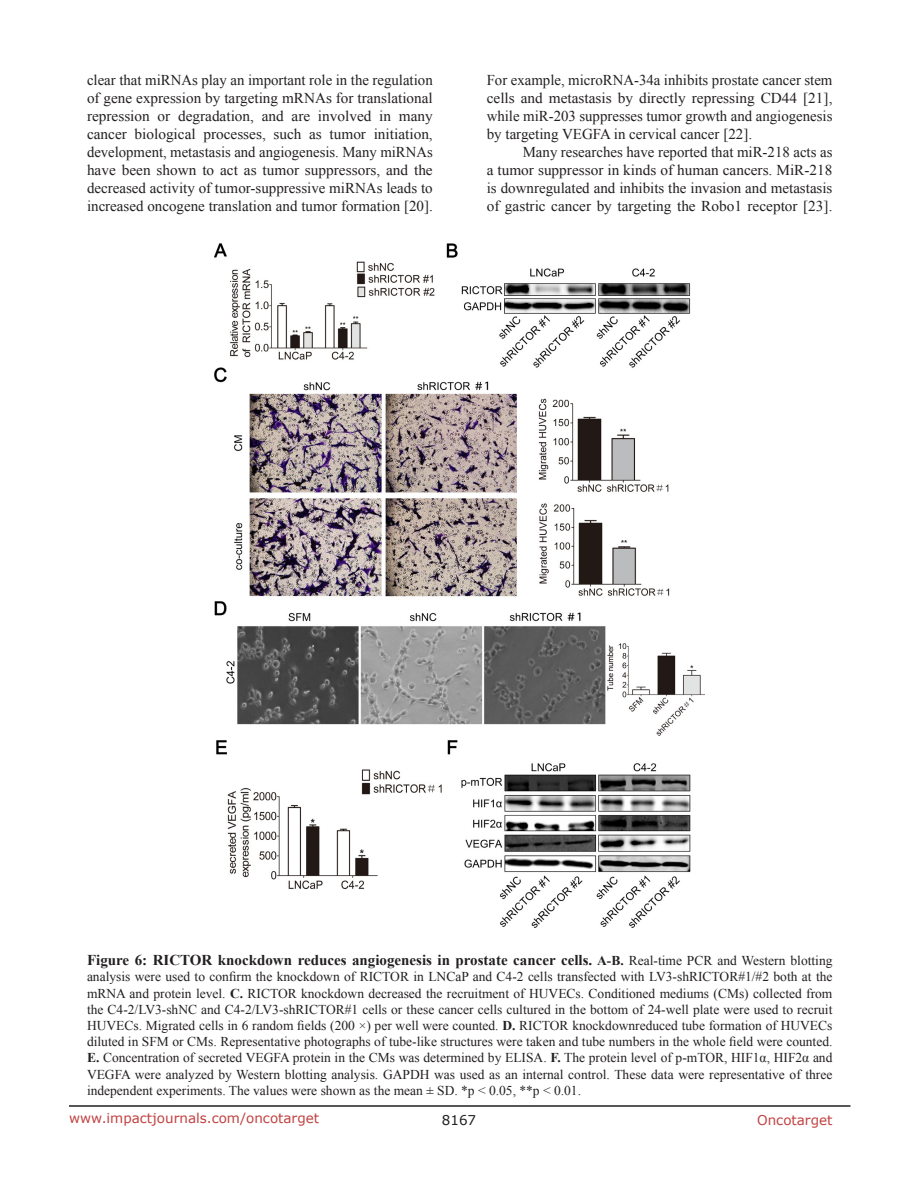
<style>
.page{position:relative;width:918px;height:1188px;background:#fff}
.page>*{position:absolute;margin:0;border:0;box-sizing:border-box;transform-origin:0 0}
.BodyText{font:15px/18px "Times New Roman";color:#231f20;text-align:justify}
.figuretext{font:700 15px "Times New Roman";color:#231f20}
.figuretext-2{font:13.5px/16.2px "Times New Roman";color:#231f20;text-align:justify}
.t1{font:13.5px "Verdana";color:#c24141}
.t2{font:13.5px "Verdana";color:#231f20}
.s1{font-size:13.5px}
.s2{font-weight:400;font-size:13.5px}
.s3{font-weight:700}
</style>
<div class="page">
<hr style="left:69px;top:1105px;width:781px;height:2px;background:#231f20">
<img style="left:215px;top:243px;width:490px;height:684px">
<p class="BodyText" style="left:87px;top:71px;width:347px">clear that miRNAs play an important role in the regulation of gene expression by targeting mRNAs for translational repression or degradation, and are involved in many cancer biological processes, such as tumor initiation, development, metastasis and angiogenesis. Many miRNAs have been shown to act as tumor suppressors, and the decreased activity of tumor-suppressive miRNAs leads to increased oncogene translation and tumor formation [20].</p>
<p class="BodyText" style="left:487px;top:71px;width:347px">For example, microRNA-34a inhibits prostate cancer stem cells and metastasis by directly repressing CD44 [21], while miR-203 suppresses tumor growth and angiogenesis by targeting VEGFA in cervical cancer [22].</p>
<p class="BodyText" style="left:487px;top:143px;width:347px;text-indent:36px">Many researches have reported that miR-218 acts as a tumor suppressor in kinds of human cancers. MiR-218 is downregulated and inhibits the invasion and metastasis of gastric cancer by targeting the Robo1 receptor [23].</p>
<p class="figuretext" style="left:87px;top:950px;width:747px">Figure 6: RICTOR knockdown reduces angiogenesis in prostate cancer cells. <span class="s1">A-B.</span> <span class="s2">Real-time PCR and Western blotting</span></p>
<p class="figuretext-2" style="left:87px;top:968px;width:747px">analysis were used to confirm the knockdown of RICTOR in LNCaP and C4-2 cells transfected with LV3-shRICTOR#1/#2 both at the mRNA and protein level. <span class="s3">C.</span> RICTOR knockdown decreased the recruitment of HUVECs. Conditioned mediums (CMs) collected from the C4-2/LV3-shNC and C4-2/LV3-shRICTOR#1 cells or these cancer cells cultured in the bottom of 24-well plate were used to recruit HUVECs. Migrated cells in 6 random fields (200 ×) per well were counted. <span class="s3">D.</span> RICTOR knockdownreduced tube formation of HUVECs diluted in SFM or CMs. Representative photographs of tube-like structures were taken and tube numbers in the whole field were counted.<br><span class="s3">E.</span> Concentration of secreted VEGFA protein in the CMs was determined by ELISA. <span class="s3">F.</span> The protein level of p-mTOR, HIF1α, HIF2α and VEGFA were analyzed by Western blotting analysis. GAPDH was used as an internal control. These data were representative of three independent experiments. The values were shown as the mean ± SD. *p &lt; 0.05, **p &lt; 0.01.</p>
<p class="t1" style="left:69px;top:1109px;width:252px">www.impactjournals.com/oncotarget</p>
<p class="t2" style="left:442px;top:1111px;width:36px">8167</p>
<p class="t1" style="left:757px;top:1111px;width:77px">Oncotarget</p>
</div>
